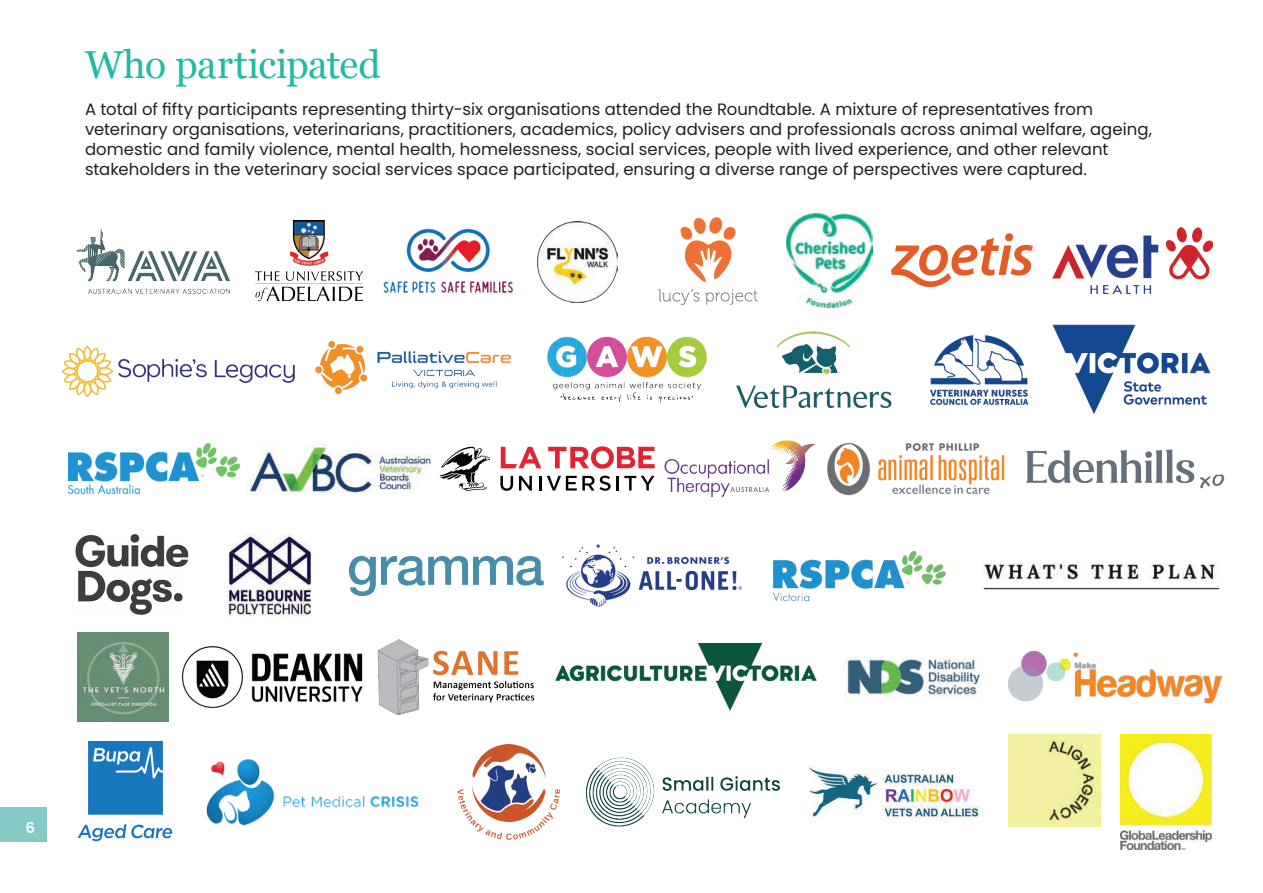
<style>
.page{position:relative;width:1263px;height:893px;background:#fff}
.page>*{position:absolute;margin:0;border:0;box-sizing:border-box;transform-origin:0 0}
.t1{font:39px "Georgia";letter-spacing:-.015em;color:#1fbba4}
.t2{font:16.5px/19.8px "Poppins";color:#231f20}
.t3{font:600 15px "Poppins";color:#fff}
</style>
<div class="page">
<div style="left:0;top:808px;width:47px;height:34px;background:#86cac8"></div>
<img style="left:787px;top:213px;width:85px;height:95px">
<img style="left:76px;top:229px;width:154px;height:65px">
<img style="left:1053px;top:228px;width:159px;height:65px">
<img style="left:892px;top:234px;width:141px;height:53px">
<img style="left:537px;top:222px;width:81px;height:80px">
<img style="left:658px;top:217px;width:100px;height:88px">
<img style="left:383px;top:228px;width:130px;height:65px">
<img style="left:255px;top:220px;width:108px;height:80px">
<img style="left:1026px;top:449px;width:199px;height:40px">
<img style="left:246px;top:443px;width:185px;height:51px">
<svg style="left:501px;top:447px;width:40px;height:21px"></svg>
<svg style="left:548px;top:446px;width:107px;height:23px"></svg>
<svg style="left:500px;top:476px;width:13px;height:15px"></svg>
<svg style="left:519px;top:476px;width:13px;height:14px"></svg>
<svg style="left:539px;top:476px;width:2px;height:14px"></svg>
<svg style="left:547px;top:476px;width:64px;height:15px"></svg>
<hr style="left:616px;top:476px;width:3px;height:14px;background:#040503">
<svg style="left:624px;top:476px;width:30px;height:14px"></svg>
<svg style="left:440px;top:446px;width:50px;height:45px"></svg>
<img style="left:68px;top:444px;width:172px;height:49px">
<img style="left:664px;top:440px;width:152px;height:57px">
<img style="left:827px;top:442px;width:177px;height:54px">
<img style="left:736px;top:331px;width:156px;height:78px">
<img style="left:547px;top:336px;width:160px;height:67px">
<img style="left:61px;top:345px;width:234px;height:53px">
<img style="left:314px;top:340px;width:197px;height:55px">
<img style="left:930px;top:335px;width:99px;height:71px">
<img style="left:1052px;top:324px;width:159px;height:91px">
<img style="left:808px;top:765px;width:175px;height:57px">
<img style="left:1008px;top:734px;width:92px;height:92px">
<img style="left:1120px;top:734px;width:91px;height:116px">
<img style="left:78px;top:741px;width:94px;height:100px">
<img style="left:206px;top:759px;width:213px;height:67px">
<img style="left:457px;top:744px;width:104px;height:96px">
<img style="left:585px;top:757px;width:195px;height:70px">
<img style="left:1008px;top:651px;width:213px;height:52px">
<img style="left:377px;top:639px;width:158px;height:76px">
<img style="left:181px;top:647px;width:182px;height:60px">
<img style="left:844px;top:657px;width:138px;height:43px">
<img style="left:555px;top:643px;width:262px;height:68px">
<img style="left:78px;top:633px;width:91px;height:88px">
<img style="left:75px;top:534px;width:114px;height:81px">
<img style="left:227px;top:533px;width:85px;height:84px">
<img style="left:349px;top:556px;width:195px;height:39px">
<img style="left:982px;top:563px;width:238px;height:27px">
<img style="left:563px;top:544px;width:178px;height:63px">
<img style="left:772px;top:550px;width:174px;height:52px">
<h1 class="t1" style="left:85px;top:36px;width:297px">Who participated</h1>
<p class="t2" style="left:85px;top:100px;width:1068px">A total of fifty participants representing thirty-six organisations attended the Roundtable. A mixture of representatives from veterinary organisations, veterinarians, practitioners, academics, policy advisers and professionals across animal welfare, ageing, domestic and family violence, mental health, homelessness, social services, people with lived experience, and other relevant stakeholders in the veterinary social services space participated, ensuring a diverse range of perspectives were captured.</p>
<p class="t3" style="left:26px;top:819px;width:11px">6</p>
</div>
